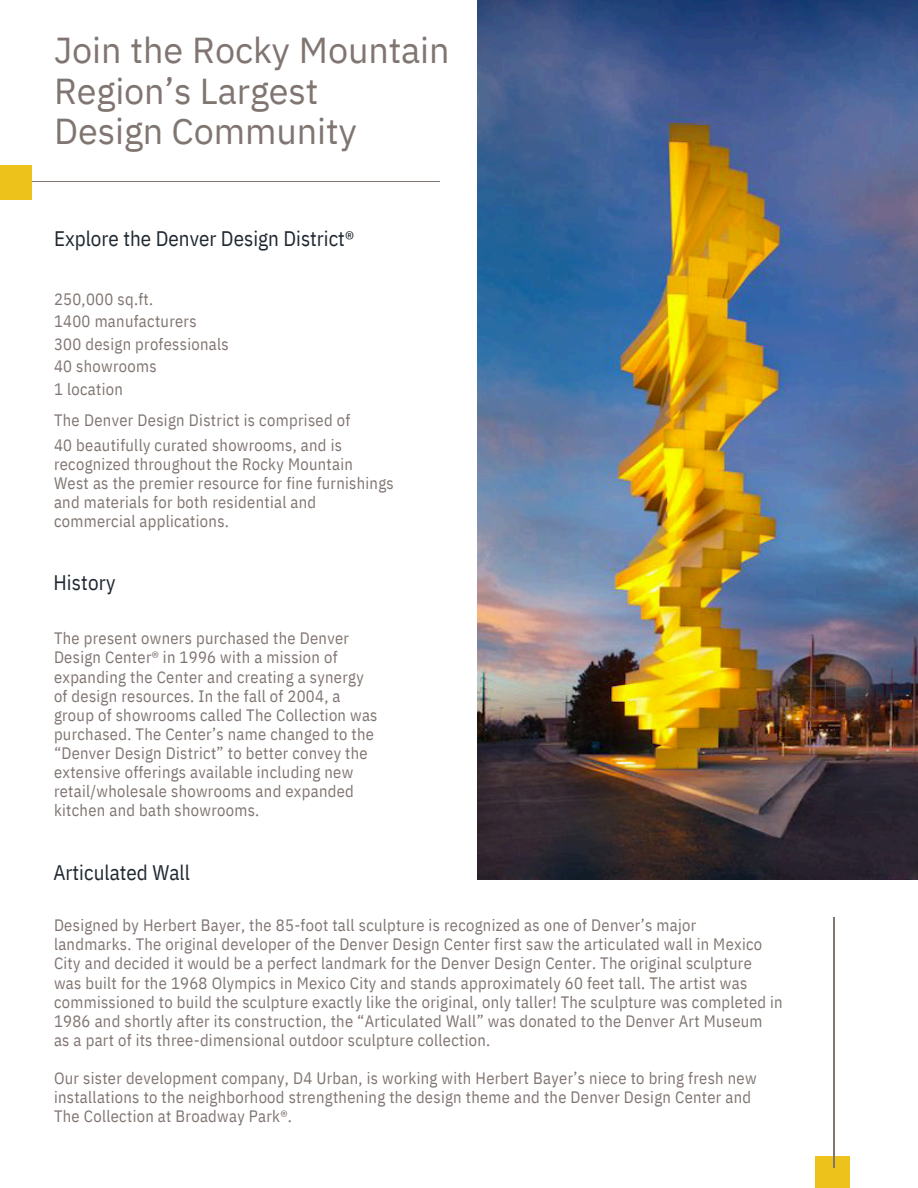
<style>
.page{position:relative;width:918px;height:1188px;background:#fff}
.page>*{position:absolute;margin:0;border:0;box-sizing:border-box;transform-origin:0 0}
.t1{font:36px/40.5px "IBM Plex Sans";letter-spacing:-.005em;color:#807571}
.t2{font:21px "IBM Plex Sans Cond";color:#1f2831}
.t3{font:16.5px/19.2px "IBM Plex Sans Cond";letter-spacing:.02em;color:#807571}
</style>
<div class="page">
<img style="left:477px;top:0;width:441px;height:880px">
<hr style="left:21px;top:181px;width:419px;height:1px;background:#807571">
<div style="left:0;top:166px;width:31px;height:34px;background:#edc31b"></div>
<div style="left:816px;top:1157px;width:34px;height:31px;background:#edc31b"></div>
<hr style="left:834px;top:918px;width:1px;height:250px;background:#807571">
<p class="t1" style="left:54px;top:30px;width:397px">Join the Rocky Mountain<br>Region’s Largest<br>Design Community</p>
<p class="t2" style="left:54px;top:225px;width:301px">Explore the Denver Design District®</p>
<p class="t3" style="left:54px;top:289px;width:101px">250,000 sq.ft.</p>
<p class="t3" style="left:54px;top:311px;width:144px">1400 manufacturers</p>
<p class="t3" style="left:54px;top:334px;width:176px">300 design professionals</p>
<p class="t3" style="left:54px;top:356px;width:104px">40 showrooms</p>
<p class="t3" style="left:54px;top:379px;width:70px">1 location</p>
<p class="t3" style="left:54px;top:410px;width:298px">The Denver Design District is comprised of</p>
<p class="t3" style="left:54px;top:435px;width:290px">40 beautifully curated showrooms, and is</p>
<p class="t3" style="left:54px;top:454px;width:300px">recognized throughout the Rocky Mountain</p>
<p class="t3" style="left:54px;top:473px;width:341px">West as the premier resource for fine furnishings</p>
<h2 class="t3" style="left:54px;top:492px;width:264px">and materials for both residential and</h2>
<p class="t3" style="left:54px;top:512px;width:176px">commercial applications.</p>
<h1 class="t2" style="left:53px;top:569px;width:64px">History</h1>
<p class="t3" style="left:54px;top:629px;width:325px">The present owners purchased the Denver Design Center® in 1996 with a mission of expanding the Center and creating a synergy of design resources. In the fall of 2004, a group of showrooms called The Collection was purchased. The Center’s name changed to the “Denver Design District” to better convey the extensive offerings available including new retail/wholesale showrooms and expanded kitchen and bath showrooms.</p>
<h2 class="t2" style="left:53px;top:858px;width:138px">Articulated Wall</h2>
<h2 class="t3" style="left:54px;top:915px;width:644px">Designed by Herbert Bayer, the 85-foot tall sculpture is recognized as one of Denver’s major</h2>
<p class="t3" style="left:54px;top:934px;width:730px">landmarks. The original developer of the Denver Design Center first saw the articulated wall in Mexico City and decided it would be a perfect landmark for the Denver Design Center. The original sculpture was built for the 1968 Olympics in Mexico City and stands approximately 60 feet tall. The artist was commissioned to build the sculpture exactly like the original, only taller! The sculpture was completed in 1986 and shortly after its construction, the “Articulated Wall” was donated to the Denver Art Museum<br>as a part of its three-dimensional outdoor sculpture collection.</p>
<p class="t3" style="left:54px;top:1068px;width:704px">Our sister development company, D4 Urban, is working with Herbert Bayer’s niece to bring fresh new installations to the neighborhood strengthening the design theme and the Denver Design Center and</p>
<p class="t3" style="left:54px;top:1107px;width:239px">The Collection at Broadway Park®.</p>
</div>
